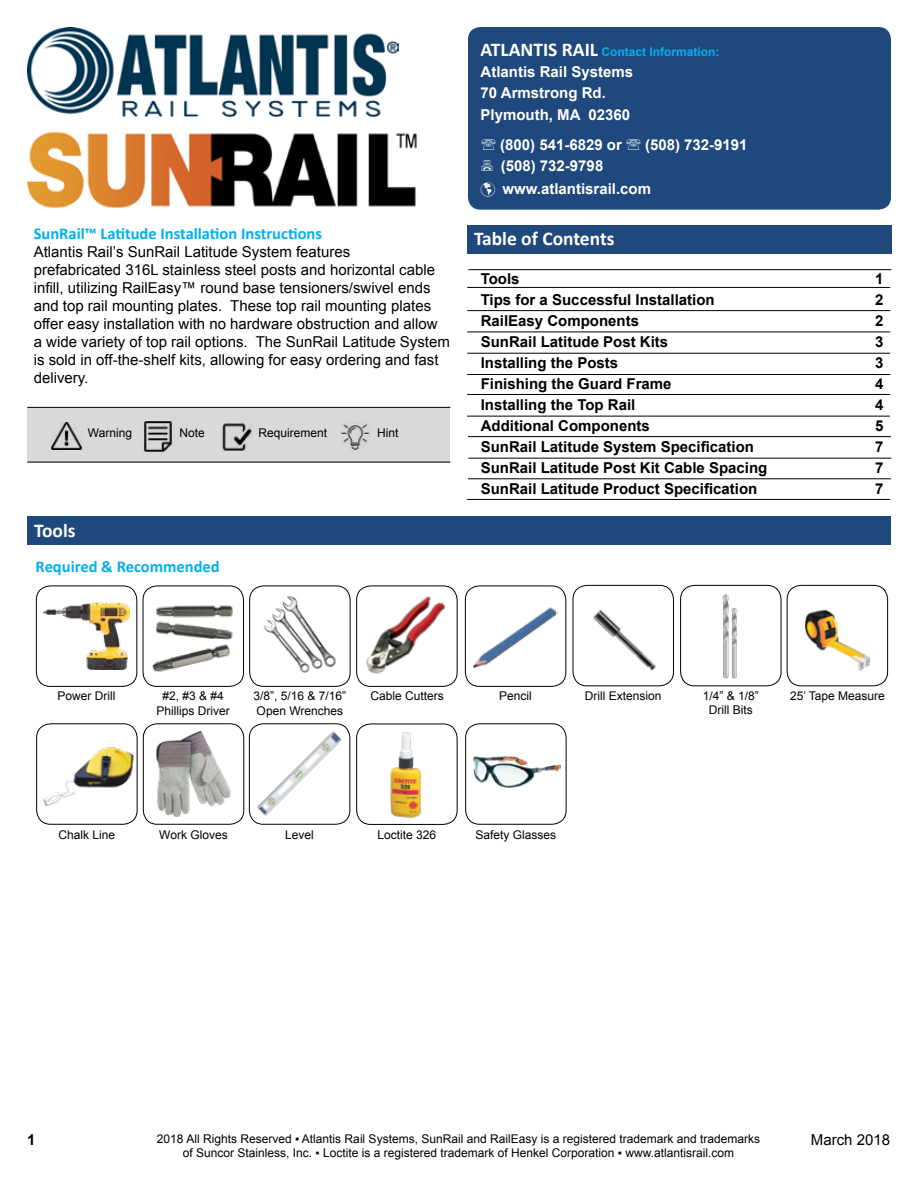
<style>
.page{position:relative;width:918px;height:1188px;background:#fff}
.page>*{position:absolute;margin:0;border:0;box-sizing:border-box;transform-origin:0 0}
.t1{font:700 19.5px "Calibri";color:#fff}
.t2{font:700 16.5px "Calibri";color:#00b0f0}
.t3{font:15px/18px "Arial";color:#000}
.t4{font:700 15px "Arial";color:#000}
.t5{font:700 15px/21px "Arial";color:#fff}
.t6{font:12px/14.4px "Arial";color:#000;text-align:center}
.t7{font:700 12px "Arial";color:#00b0f0}
.s1{font-family:"Calibri";font-size:19.5px;color:#fff}
</style>
<div class="page">
<img style="left:28px;top:27px;width:370px;height:90px">
<img style="left:27px;top:131px;width:390px;height:77px">
<div style="left:468px;top:27px;width:423px;height:183px;background:#1f497d;border-radius:12px"></div>
<div style="left:467px;top:225px;width:424px;height:29px;background:#1f497d"></div>
<hr style="left:467px;top:287px;width:423px;height:1px;background:#000">
<hr style="left:467px;top:310px;width:423px;height:1px;background:#000">
<hr style="left:467px;top:332px;width:423px;height:1px;background:#000">
<hr style="left:467px;top:353px;width:423px;height:1px;background:#000">
<hr style="left:467px;top:374px;width:423px;height:1px;background:#000">
<hr style="left:467px;top:394px;width:423px;height:1px;background:#000">
<hr style="left:467px;top:416px;width:423px;height:1px;background:#000">
<hr style="left:468px;top:458px;width:423px;height:1px;background:#000">
<hr style="left:468px;top:436px;width:423px;height:1px;background:#000">
<hr style="left:468px;top:269px;width:423px;height:1px;background:#000">
<div style="left:27px;top:516px;width:864px;height:29px;background:#1f497d"></div>
<img style="left:44px;top:602px;width:86px;height:68px">
<div style="left:36px;top:586px;width:101px;height:101px;border:1px solid #000;border-radius:14px"></div>
<img style="left:143px;top:605px;width:90px;height:75px">
<div style="left:143px;top:586px;width:101px;height:101px;border:1px solid #000;border-radius:14px"></div>
<img style="left:263px;top:596px;width:73px;height:77px">
<div style="left:249px;top:586px;width:102px;height:101px;border:1px solid #000;border-radius:14px"></div>
<img style="left:357px;top:594px;width:100px;height:92px">
<div style="left:356px;top:586px;width:102px;height:101px;border:1px solid #000;border-radius:14px"></div>
<img style="left:42px;top:747px;width:92px;height:59px">
<div style="left:36px;top:723px;width:102px;height:102px;border:1px solid #000;border-radius:14px"></div>
<img style="left:156px;top:732px;width:75px;height:85px">
<div style="left:143px;top:723px;width:101px;height:102px;border:1px solid #000;border-radius:14px"></div>
<img style="left:473px;top:607px;width:85px;height:61px">
<div style="left:465px;top:586px;width:101px;height:101px;border:1px solid #000;border-radius:14px"></div>
<img style="left:249px;top:724px;width:101px;height:100px">
<div style="left:249px;top:723px;width:101px;height:102px;border:1px solid #000;border-radius:14px"></div>
<img style="left:593px;top:610px;width:63px;height:61px">
<div style="left:573px;top:585px;width:101px;height:101px;border:1px solid #000;border-radius:14px"></div>
<img style="left:722px;top:594px;width:16px;height:85px">
<div style="left:680px;top:585px;width:101px;height:101px;border:1px solid #000;border-radius:14px"></div>
<img style="left:805px;top:609px;width:65px;height:63px">
<div style="left:787px;top:585px;width:101px;height:101px;border:1px solid #000;border-radius:14px"></div>
<img style="left:390px;top:732px;width:31px;height:86px">
<div style="left:356px;top:724px;width:102px;height:101px;border:1px solid #000;border-radius:14px"></div>
<img style="left:473px;top:756px;width:88px;height:32px">
<div style="left:465px;top:723px;width:102px;height:102px;border:1px solid #000;border-radius:14px"></div>
<hr style="left:468px;top:478px;width:423px;height:1px;background:#000">
<div style="left:27px;top:407px;width:423px;height:55px;background:#dbd8d8"></div>
<img style="left:51px;top:422px;width:31px;height:28px">
<img style="left:143px;top:421px;width:30px;height:31px">
<img style="left:222px;top:423px;width:30px;height:28px">
<img style="left:340px;top:421px;width:31px;height:31px">
<hr style="left:27px;top:407px;width:423px;height:1px;background:#000">
<hr style="left:27px;top:462px;width:423px;height:1px;background:#000">
<hr style="left:467px;top:499px;width:423px;height:1px;background:#000">
<p class="t2" style="left:34px;top:223px;width:290px">SunRail™ Latitude Installation Instructions</p>
<p class="t3" style="left:34px;top:243px;width:418px">Atlantis Rail’s SunRail Latitude System features<br>prefabricated 316L stainless steel posts and horizontal cable infill, utilizing RailEasy™ round base tensioners/swivel ends and top rail mounting plates. These top rail mounting plates offer easy installation with no hardware obstruction and allow<br>a wide variety of top rail options. The SunRail Latitude System is sold in off-the-shelf kits, allowing for easy ordering and fast delivery.</p>
<p class="t6" style="left:88px;top:426px;width:46px">Warning</p>
<p class="t6" style="left:180px;top:426px;width:27px">Note</p>
<p class="t6" style="left:258px;top:426px;width:70px">Requirement</p>
<p class="t6" style="left:377px;top:426px;width:23px">Hint</p>
<h1 class="t1" style="left:34px;top:518px;width:43px">Tools</h1>
<p class="t2" style="left:36px;top:556px;width:186px">Required &amp; Recommended</p>
<p class="t7" style="left:481px;top:43px;width:240px"><span class="s1">ATLANTIS RAIL</span> Contact Information:</p>
<p class="t5" style="left:481px;top:61px;width:154px">Atlantis Rail Systems<br>70 Armstrong Rd.</p>
<p class="t5" style="left:500px;top:100px;width:131px;line-height:30px;text-indent:-20px">Plymouth, MA 02360 (800) 541-6829 or</p>
<p class="t5" style="left:645px;top:135px;width:104px">(508) 732-9191</p>
<p class="t5" style="left:501px;top:156px;width:104px">(508) 732-9798</p>
<p class="t5" style="left:481px;top:178px;width:172px">☑ www.atlantisrail.com</p>
<h1 class="t1" style="left:474px;top:227px;width:142px">Table of Contents</h1>
<p class="t4" style="left:481px;top:269px;width:40px">Tools</p>
<p class="t4" style="left:875px;top:269px;width:10px">1</p>
<p class="t4" style="left:481px;top:290px;width:235px">Tips for a Successful Installation</p>
<p class="t4" style="left:875px;top:290px;width:10px">2</p>
<p class="t4" style="left:481px;top:311px;width:160px">RailEasy Components</p>
<p class="t4" style="left:875px;top:311px;width:10px">2</p>
<p class="t4" style="left:481px;top:332px;width:189px">SunRail Latitude Post Kits</p>
<p class="t4" style="left:875px;top:332px;width:10px">3</p>
<p class="t4" style="left:481px;top:353px;width:139px">Installing the Posts</p>
<p class="t4" style="left:875px;top:353px;width:10px">3</p>
<p class="t4" style="left:481px;top:374px;width:192px">Finishing the Guard Frame</p>
<p class="t4" style="left:875px;top:374px;width:10px">4</p>
<p class="t4" style="left:481px;top:395px;width:156px">Installing the Top Rail</p>
<p class="t4" style="left:875px;top:395px;width:10px">4</p>
<p class="t4" style="left:481px;top:416px;width:171px">Additional Components</p>
<p class="t4" style="left:875px;top:416px;width:10px">5</p>
<p class="t4" style="left:481px;top:437px;width:275px">SunRail Latitude System Specification</p>
<p class="t4" style="left:875px;top:437px;width:10px">7</p>
<p class="t4" style="left:481px;top:458px;width:288px">SunRail Latitude Post Kit Cable Spacing</p>
<p class="t4" style="left:875px;top:458px;width:10px">7</p>
<p class="t4" style="left:481px;top:479px;width:278px">SunRail Latitude Product Specification</p>
<p class="t4" style="left:875px;top:479px;width:10px">7</p>
<p class="t6" style="left:58px;top:689px;width:59px">Power Drill</p>
<p class="t6" style="left:157px;top:689px;width:75px">#2, #3 &amp; #4<br>Phillips Driver</p>
<p class="t6" style="left:254px;top:689px;width:94px;line-height:15px;text-align:left">3/8”, 5/16 &amp; 7/16”<br>Open Wrenches</p>
<p class="t6" style="left:370px;top:689px;width:75px">Cable Cutters</p>
<p class="t6" style="left:499px;top:689px;width:34px">Pencil</p>
<p class="t6" style="left:585px;top:689px;width:78px">Drill Extension</p>
<p class="t6" style="left:703px;top:689px;width:58px">1/4” &amp; 1/8”<br>Drill Bits</p>
<p class="t6" style="left:790px;top:689px;width:96px">25’ Tape Measure</p>
<p class="t6" style="left:59px;top:827px;width:58px">Chalk Line</p>
<p class="t6" style="left:159px;top:827px;width:70px">Work Gloves</p>
<p class="t6" style="left:285px;top:827px;width:30px">Level</p>
<p class="t6" style="left:378px;top:828px;width:60px">Loctite 326</p>
<p class="t6" style="left:476px;top:827px;width:82px">Safety Glasses</p>
<p class="t6" style="left:157px;top:1132px;width:605px">2018 All Rights Reserved ▪ Atlantis Rail Systems, SunRail and RailEasy is a registered trademark and trademarks of Suncor Stainless, Inc. ▪ Loctite is a registered trademark of Henkel Corporation ▪ www.atlantisrail.com</p>
<p class="t4" style="left:27px;top:1130px;width:10px">1</p>
<p class="t3" style="left:811px;top:1131px;width:81px">March 2018</p>
</div>
